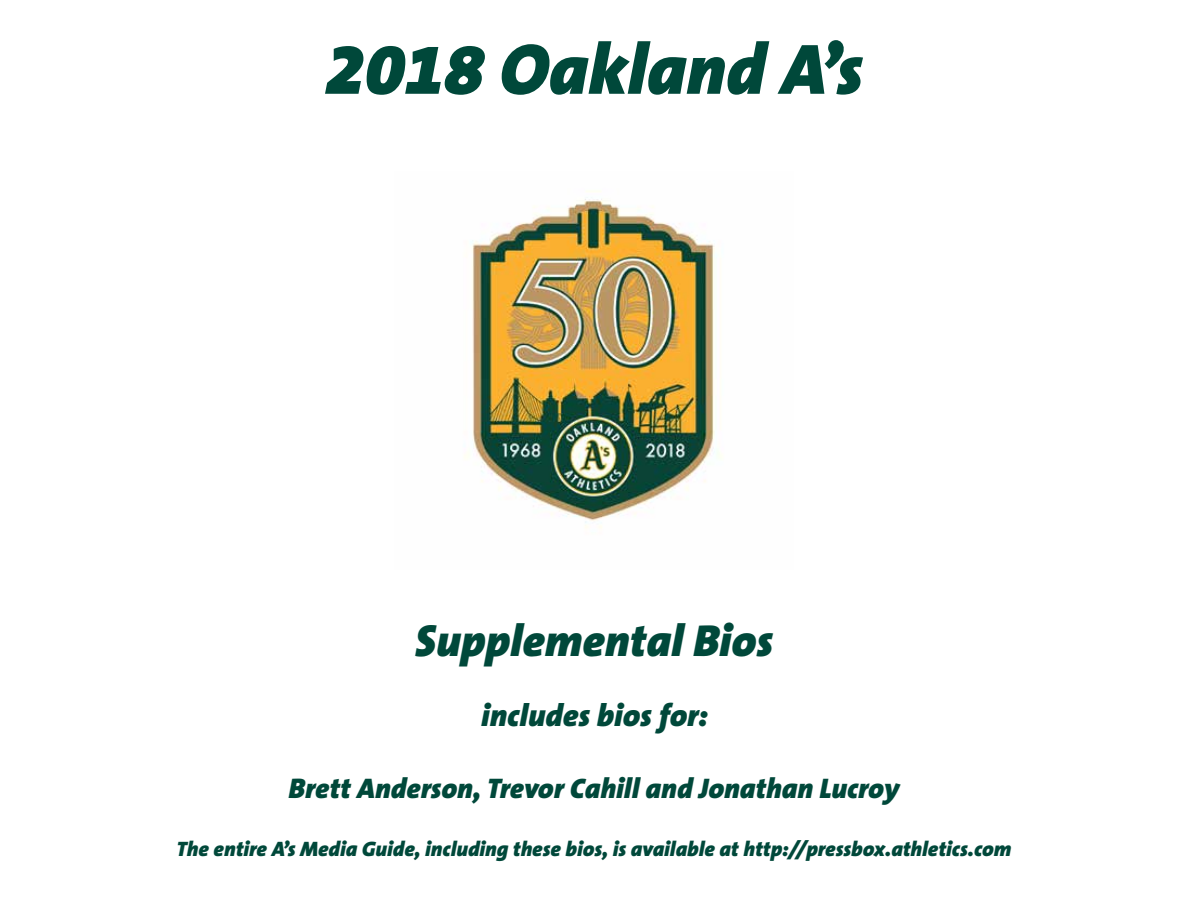
<style>
.page{position:relative;width:1188px;height:918px;background:#fff}
.page>*{position:absolute;margin:0;border:0;box-sizing:border-box;transform-origin:0 0}
.t1{font:italic 900 72px "The Sans B W9";color:#00483a}
.t2{font:italic 900 45px "The Sans B W9";color:#00483a}
.t3{font:italic 900 31.5px "The Sans B W9";color:#00483a}
.t4{font:italic 900 28.5px "The Sans B W9";color:#00483a}
.t5{font:italic 900 21px "The Sans B W9";color:#00483a}
</style>
<div class="page">
<img style="left:465px;top:191px;width:257px;height:337px">
<h1 class="t1" style="left:325px;top:21px;width:539px">2018 Oakland A’s</h1>
<h2 class="t2" style="left:415px;top:611px;width:360px">Supplemental Bios</h2>
<h3 class="t3" style="left:481px;top:694px;width:228px">includes bios for:</h3>
<h3 class="t4" style="left:289px;top:769px;width:612px">Brett Anderson, Trevor Cahill and Jonathan Lucroy</h3>
<p class="t5" style="left:177px;top:834px;width:836px">The entire A’s Media Guide, including these bios, is available at http://pressbox.athletics.com</p>
</div>
